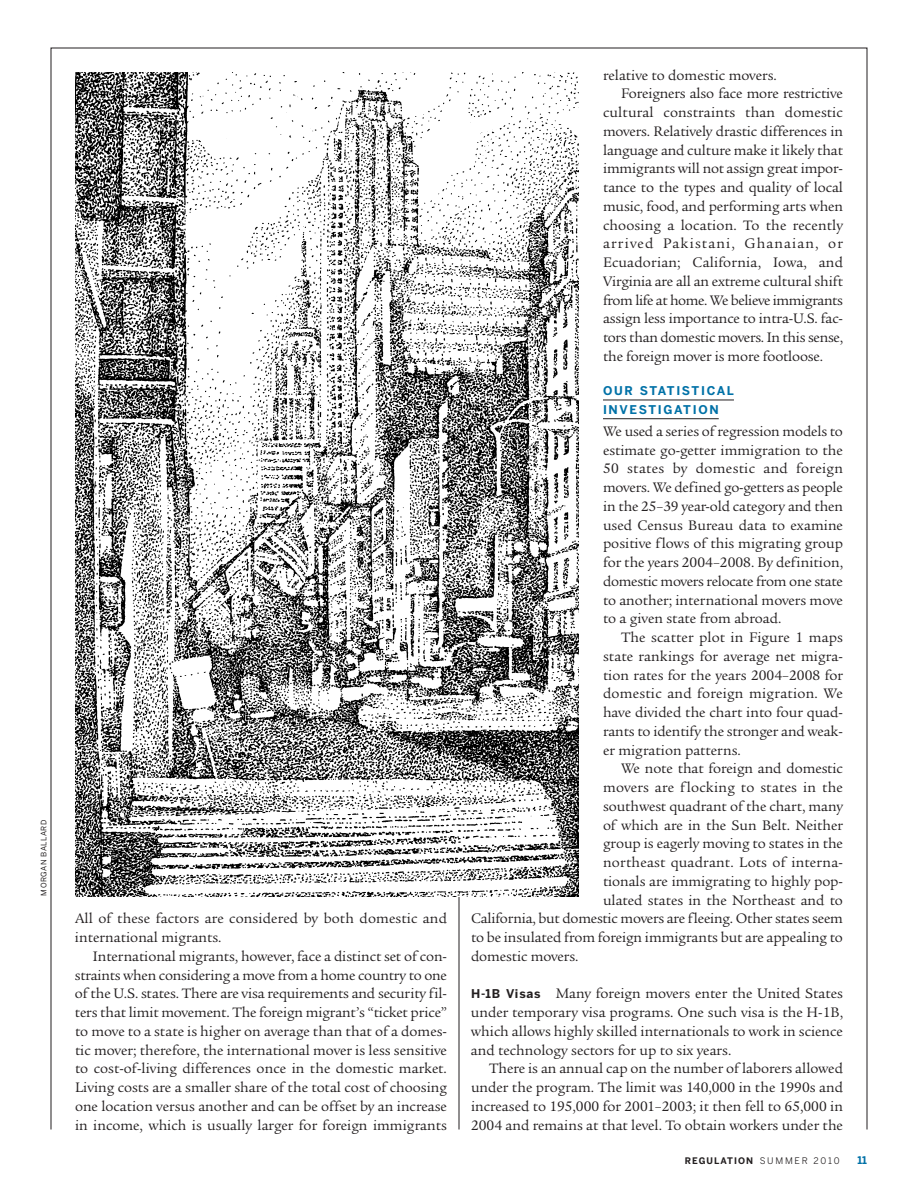
<style>
.page{position:relative;width:918px;height:1188px;background:#fff}
.page>*{position:absolute;margin:0;border:0;box-sizing:border-box;transform-origin:0 0}
.t1{font:15px/18.8px "Legacy Ser ITC";letter-spacing:-.005em;color:#231f20;text-align:justify}
.t2{font:15px "Legacy Ser ITC";letter-spacing:.015em;color:#231f20}
.t3{font:15px "Legacy Ser ITC";letter-spacing:-.025em;color:#231f20}
.t4{font:15px "Legacy Ser ITC";letter-spacing:.075em;color:#231f20}
.t5{font:700 12px/18.8px "Benton Sans";letter-spacing:.14em;color:#0071a7}
.t6{font:700 10.5px "Benton Sans";color:#0071a7}
.t7{font:700 9px "Benton Sans";letter-spacing:.12em;color:#231f20}
.t8{font:7.5px "Benton Sans";letter-spacing:.065em;color:#231f20}
.s1{font-family:"Benton Sans";font-weight:700;font-size:12px}
.s2{font-weight:400}
</style>
<div class="page">
<hr style="left:459px;top:842px;width:1px;height:288px;background:#231f20">
<hr style="left:603px;top:400px;width:131px;height:1px;background:#231f20">
<hr style="left:603px;top:418px;width:116px;height:1px;background:#231f20">
<img style="left:75px;top:72px;width:504px;height:824px">
<p class="t8" style="left:39px;top:896px;width:77px;rotate:-90deg">MORGAN BALLARD</p>
<p class="t1" style="left:75px;top:909px;width:374px">All of these factors are considered by both domestic and international migrants.</p>
<p class="t1" style="left:75px;top:946px;width:374px;text-indent:18px">International migrants, however, face a distinct set of con&shy;straints when considering a move from a home country to one of the U.S. states. There are visa requirements and security fil&shy;ters that limit movement. The foreign migrant’s “ticket price” to move to a state is higher on average than that of a domes&shy;tic mover; therefore, the international mover is less sensitive to cost-of-living differences once in the domestic market.<br>Living costs are a smaller share of the total cost of choosing one location versus another and can be offset by an increase in income, which is usually larger for foreign immigrants</p>
<p class="t1" style="left:603px;top:65px;width:175px">relative to domestic movers.</p>
<p class="t1" style="left:621px;top:84px;width:223px">Foreigners also face more restrictive</p>
<p class="t1" style="left:603px;top:102px;width:241px">cultural constraints than domestic</p>
<p class="t1" style="left:603px;top:121px;width:242px">movers. Relatively drastic differences in</p>
<p class="t1" style="left:603px;top:140px;width:241px">language and culture make it likely that</p>
<p class="t1" style="left:603px;top:159px;width:242px">immigrants will not assign great impor-</p>
<p class="t1" style="left:603px;top:177px;width:241px">tance to the types and quality of local</p>
<p class="t1" style="left:603px;top:196px;width:242px">music, food, and performing arts when</p>
<p class="t1" style="left:603px;top:215px;width:242px">choosing a location. To the recently</p>
<p class="t4" style="left:603px;top:234px;width:241px">arrived Pakistani, Ghanaian, or</p>
<p class="t1" style="left:603px;top:252px;width:241px">Ecuadorian; California, Iowa, and</p>
<p class="t1" style="left:603px;top:271px;width:241px">Virginia are all an extreme cultural shift</p>
<p class="t3" style="left:603px;top:291px;width:241px">from life at home. We believe immigrants</p>
<p class="t1" style="left:603px;top:309px;width:242px">assign less importance to intra-U.S. fac-</p>
<p class="t1" style="left:603px;top:327px;width:242px">tors than domestic movers. In this sense,</p>
<p class="t1" style="left:603px;top:346px;width:222px">the foreign mover is more footloose.</p>
<p class="t5" style="left:603px;top:382px;width:132px">OUR STATISTICAL<br>INVESTIGATION</p>
<p class="t1" style="left:603px;top:421px;width:242px">We used a series of regression models to estimate go-getter immigration to the 50 states by domestic and foreign movers. We defined go-getters as people in the 25–39 year-old category and then used Census Bureau data to examine positive flows of this migrating group for the years 2004–2008. By definition, domestic movers relocate from one state to another; international movers move to a given state from abroad.</p>
<p class="t1" style="left:603px;top:627px;width:242px;text-indent:18px">The scatter plot in Figure 1 maps state rankings for average net migra&shy;tion rates for the years 2004–2008 for domestic and foreign migration. We have divided the chart into four quad&shy;rants to identify the stronger and weak&shy;er migration patterns.</p>
<p class="t1" style="left:621px;top:759px;width:224px">We note that foreign and domestic</p>
<p class="t2" style="left:603px;top:778px;width:242px">movers are flocking to states in the</p>
<p class="t1" style="left:603px;top:796px;width:241px">southwest quadrant of the chart, many</p>
<p class="t1" style="left:603px;top:815px;width:241px">of which are in the Sun Belt. Neither</p>
<p class="t1" style="left:603px;top:834px;width:241px">group is eagerly moving to states in the</p>
<p class="t2" style="left:603px;top:853px;width:242px">northeast quadrant. Lots of interna-</p>
<p class="t1" style="left:603px;top:871px;width:242px">tionals are immigrating to highly pop-</p>
<p class="t1" style="left:603px;top:890px;width:242px">ulated states in the Northeast and to</p>
<p class="t1" style="left:471px;top:909px;width:373px">California, but domestic movers are fleeing. Other states seem</p>
<p class="t1" style="left:471px;top:927px;width:373px">to be insulated from foreign immigrants but are appealing to</p>
<p class="t1" style="left:471px;top:946px;width:109px">domestic movers.</p>
<p class="t1" style="left:471px;top:984px;width:373px"><span class="s1">H-1B Visas</span> Many foreign movers enter the United States under temporary visa programs. One such visa is the H-1B, which allows highly skilled internationals to work in science and technology sectors for up to six years.</p>
<p class="t1" style="left:471px;top:1059px;width:374px;text-indent:18px">There is an annual cap on the number of laborers allowed under the program. The limit was 140,000 in the 1990s and increased to 195,000 for 2001–2003; it then fell to 65,000 in 2004 and remains at that level. To obtain workers under the</p>
<p class="t7" style="left:685px;top:1156px;width:156px">REGULATION <span class="s2">SUMMER 2010</span></p>
<p class="t6" style="left:857px;top:1154px;width:11px">11</p>
</div>
